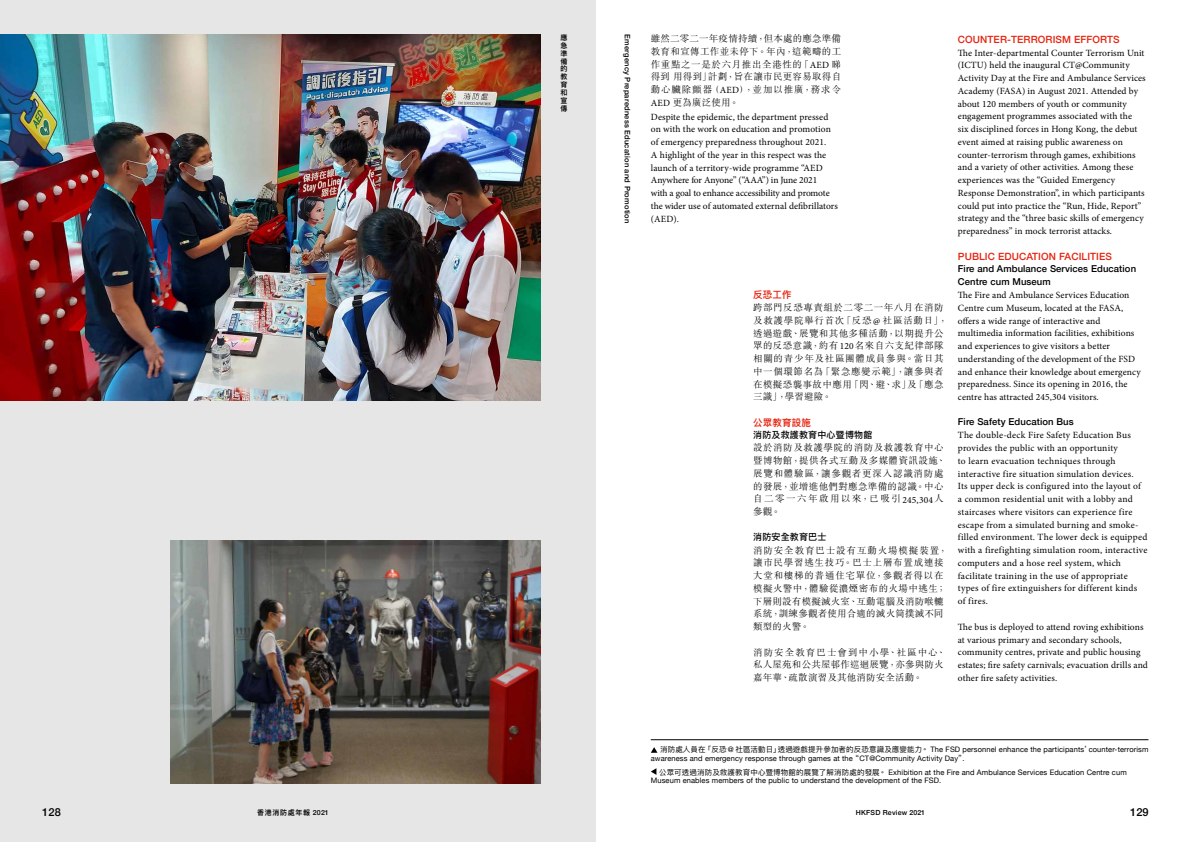
<style>
.page{position:relative;width:1191px;height:842px;background:#fff}
.page>*{position:absolute;margin:0;border:0;box-sizing:border-box;transform-origin:0 0}
.t1{font:500 11px "Helvetica Neue";letter-spacing:.015em;color:#000}
.t2{font:500 10px "Helvetica Neue";letter-spacing:.01em;color:#e72410}
.t3{font:9.5px/12.8px "Minion Pro";letter-spacing:.01em;color:#000}
.t4{font:300 9.5px/12.8px "M Sung HK";letter-spacing:.06em;color:#000}
.t5{font:500 9.5px/12.8px "Helvetica Neue";letter-spacing:.01em;color:#000}
.t6{font:300 9.5px/12.8px "M Sung HK";letter-spacing:.02em;color:#000}
.t7{font:600 9.5px "Ping Fang HK";letter-spacing:.02em;color:#e72410}
.t8{font:500 9px "Ping Fang HK";letter-spacing:.02em;color:#000}
.t9{font:7.5px/8.5px "Helvetica Neue";letter-spacing:.015em;color:#000}
.t10{font:500 7.5px "Helvetica Neue";letter-spacing:.03em;color:#000}
.t11{font:600 7px/7.9px "Ping Fang HK";letter-spacing:.1em;color:#000;text-align:justify}
.t12{font:500 7px "Helvetica Neue";letter-spacing:.025em;color:#000}
.s1{font-family:"Minion Pro";font-weight:400}
.s2{font-family:"Ping Fang HK"}
.s3{font-family:"Helvetica Neue";font-weight:500}
</style>
<div class="page">
<div style="left:0;top:0;width:595px;height:842px;background:#e6e6e6"></div>
<img style="left:0;top:34px;width:540px;height:366px">
<img style="left:170px;top:541px;width:370px;height:242px">
<svg style="left:651px;top:768px;width:5px;height:7px"></svg>
<svg style="left:651px;top:747px;width:6px;height:6px"></svg>
<hr style="left:651px;top:739px;width:497px;height:1px;background:#000">
<p class="t11" style="left:560px;top:33px;width:8px">應急準備的教育和宣傳</p>
<p class="t10" style="left:633px;top:34px;width:191px;rotate:90deg">Emergency Preparedness Education and Promotion</p>
<p class="t4" style="left:651px;top:32px;width:192px;text-align:justify">雖然二零二一年疫情持續，但本處的應急準備教育和宣傳工作並未停下。年內，這範疇的工作重點之一是於六月推出全港性的「<span class="s1">AED</span> 睇得到用得到」計劃，旨在讓市民更容易取得自動心臟除顫器（<span class="s1">AED</span>），並加以推廣，務求令<span class="s1">AED</span> 更為廣泛使用。</p>
<p class="t3" style="left:651px;top:110px;width:188px">Despite the epidemic, the department pressed on with the work on education and promotion of emergency preparedness throughout 2021.<br>A highlight of the year in this respect was the launch of a territory-wide programme “AED Anywhere for Anyone” (“AAA”) in June 2021<br>with a goal to enhance accessibility and promote the wider use of automated external defibrillators (AED).</p>
<p class="t7" style="left:753px;top:289px;width:40px">反恐工作</p>
<p class="t4" style="left:753px;top:301px;width:196px">跨部門反恐專責組於二零二一年八月在消防及救護學院舉行首次「反恐<span class="s1">@</span> 社區活動日」，透過遊戲、展覽和其他多種活動，以期提升公眾的反恐意識，約有<span class="s1">120</span>名來自六支紀律部隊相關的青少年及社區團體成員參與。當日其中一個環節名為「緊急應變示範」，讓參與者在模擬恐襲事故中應用「閃、避、求」及「應急三識」，學習避險。</p>
<p class="t7" style="left:753px;top:416px;width:59px">公眾教育設施</p>
<p class="t8" style="left:753px;top:429px;width:121px">消防及救護教育中心暨博物館</p>
<p class="t4" style="left:753px;top:441px;width:194px">設於消防及救護學院的消防及救護教育中心暨博物館，提供各式互動及多媒體資訊設施、展覽和體驗區，讓參觀者更深入認識消防處的發展，並增進他們對應急準備的認識。中心自二零一六年啟用以來，已吸引<span class="s1">245,304</span>人參觀。</p>
<p class="t8" style="left:753px;top:531px;width:75px">消防安全教育巴士</p>
<p class="t4" style="left:753px;top:543px;width:196px">消防安全教育巴士設有互動火場模擬裝置，讓市民學習逃生技巧。巴士上層布置成連接大堂和樓梯的普通住宅單位，參觀者得以在模擬火警中，體驗從濃煙密布的火場中逃生；下層則設有模擬滅火室、互動電腦及消防喉轆系統，訓練參觀者使用合適的滅火筒撲滅不同類型的火警。</p>
<p class="t6" style="left:753px;top:645px;width:194px">消防安全教育巴士會到中小學、社區中心、私人屋苑和公共屋邨作巡迴展覽，亦參與防火嘉年華、疏散演習及其他消防安全活動。</p>
<p class="t2" style="left:958px;top:32px;width:163px">COUNTER-TERRORISM EFFORTS</p>
<p class="t3" style="left:958px;top:46px;width:189px">The Inter-departmental Counter Terrorism Unit (ICTU) held the inaugural CT@Community Activity Day at the Fire and Ambulance Services Academy (FASA) in August 2021. Attended by about 120 members of youth or community engagement programmes associated with the<br>six disciplined forces in Hong Kong, the debut event aimed at raising public awareness on counter-terrorism through games, exhibitions and a variety of other activities. Among these experiences was the “Guided Emergency Response Demonstration”, in which participants could put into practice the “Run, Hide, Report” strategy and the “three basic skills of emergency preparedness” in mock terrorist attacks.</p>
<p class="t2" style="left:958px;top:249px;width:156px">PUBLIC EDUCATION FACILITIES</p>
<p class="t5" style="left:958px;top:261px;width:180px">Fire and Ambulance Services Education<br>Centre cum Museum</p>
<p class="t3" style="left:958px;top:289px;width:184px">The Fire and Ambulance Services Education Centre cum Museum, located at the FASA, offers a wide range of interactive and multimedia information facilities, exhibitions and experiences to give visitors a better understanding of the development of the FSD and enhance their knowledge about emergency preparedness. Since its opening in 2016, the centre has attracted 245,304 visitors.</p>
<p class="t5" style="left:958px;top:414px;width:117px">Fire Safety Education Bus</p>
<p class="t3" style="left:958px;top:429px;width:191px">The double-deck Fire Safety Education Bus provides the public with an opportunity<br>to learn evacuation techniques through interactive fire situation simulation devices.<br>Its upper deck is configured into the layout of a common residential unit with a lobby and staircases where visitors can experience fire escape from a simulated burning and smoke&shy;filled environment. The lower deck is equipped with a firefighting simulation room, interactive computers and a hose reel system, which facilitate training in the use of appropriate types of fire extinguishers for different kinds<br>of fires.</p>
<p class="t3" style="left:958px;top:620px;width:191px">The bus is deployed to attend roving exhibitions at various primary and secondary schools, community centres, private and public housing estates; fire safety carnivals; evacuation drills and other fire safety activities.</p>
<p class="t9" style="left:651px;top:746px;width:499px;text-indent:9px"><span class="s2">消防處人員在「反恐</span>@ <span class="s2">社區活動日」透過遊戲提升參加者的反恐意識及應變能力。</span> The FSD personnel enhance the participants<span class="s2">’</span> counter-terrorism awareness and emergency response through games at the <span class="s2">“</span>CT@Community Activity Day<span class="s2">”</span>.</p>
<p class="t9" style="left:651px;top:768px;width:477px;text-indent:8px"><span class="s2">公眾可透過消防及救護教育中心暨博物館的展覽了解消防處的發展。</span> Exhibition at the Fire and Ambulance Services Education Centre cum<br>Museum enables members of the public to understand the development of the FSD.</p>
<p class="t1" style="left:42px;top:803px;width:20px">128</p>
<p class="t11" style="left:257px;top:808px;width:73px">香港消防處年報 <span class="s3">2021</span></p>
<p class="t12" style="left:855px;top:807px;width:71px">HKFSD Review 2021</p>
<p class="t1" style="left:1130px;top:803px;width:20px">129</p>
</div>
